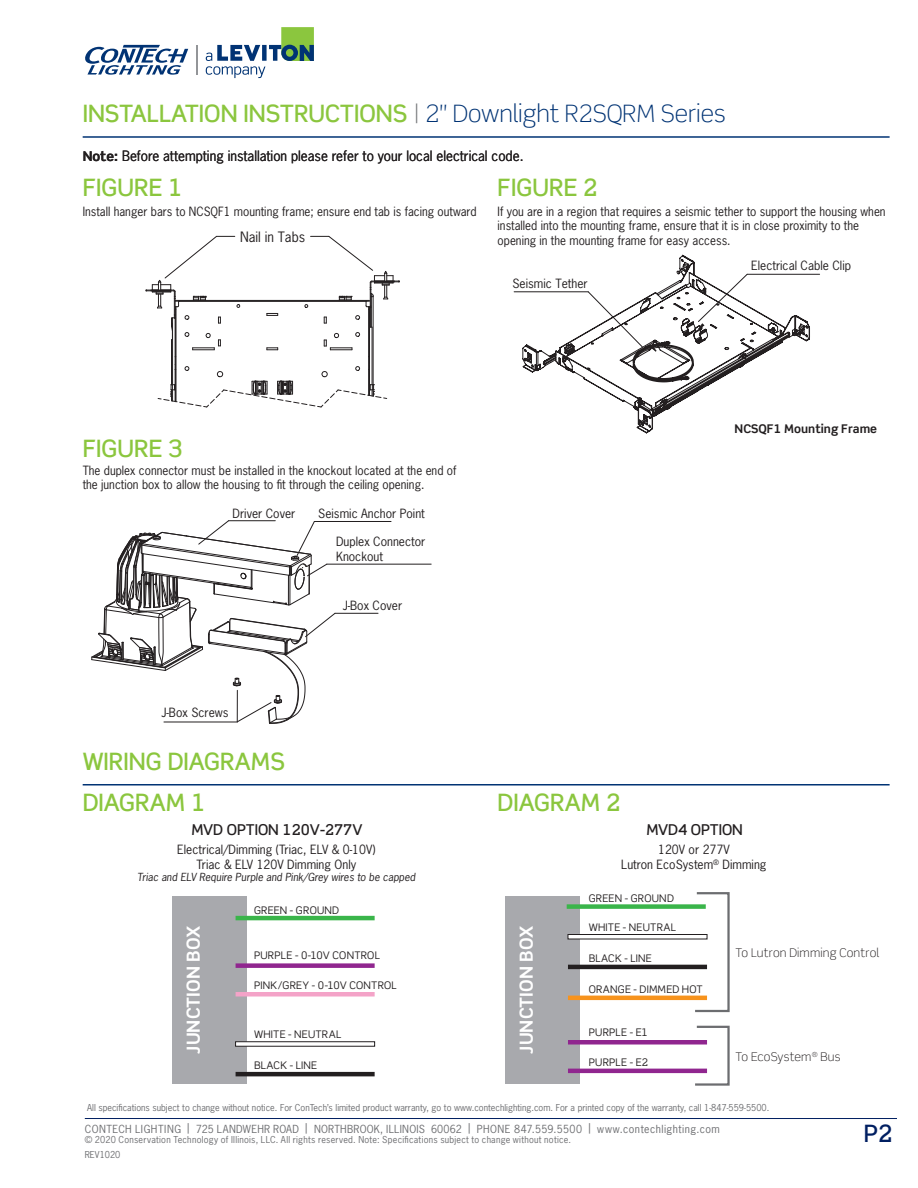
<style>
.page{position:relative;width:918px;height:1188px;background:#fff}
.page>*{position:absolute;margin:0;border:0;box-sizing:border-box;transform-origin:0 0}
.t1{font:500 24px "Scene Std";color:#8bc63e}
.t2{font:500 24px "Scene Std";color:#001f61}
.t3{font:700 18px "Scene Std";letter-spacing:.005em;color:#fff}
.t4{font:500 15px "Scene Std";color:#231f20}
.t5{font:13.5px "News Gothic Std";color:#231f20}
.t6{font:12px/14.4px "News Gothic Std";color:#231f20}
.t7{font:300 12px "Scene Std";letter-spacing:.015em;color:#231f20}
.t8{font:700 12px "Scene Std";color:#231f20}
.t9{font:10.5px "Scene Std";letter-spacing:.015em;color:#231f20}
.t10{font:10.5px "News Gothic Std";letter-spacing:.035em;color:#6c6d70}
.t11{font:italic 10.5px "News Gothic Std";color:#231f20}
.t12{font:9px "News Gothic Std";color:#6c6d70}
.t13{font:9px "News Gothic Std";letter-spacing:.03em;color:#6c6d70}
.s1{font-weight:300;color:#76787b}
.s2{font-weight:300;color:#013374}
.s3{font-family:"Scene Std";font-weight:700}
</style>
<div class="page">
<hr style="left:85px;top:1118px;width:812px;height:1px;background:#001f61">
<hr style="left:196px;top:45px;width:2px;height:29px;background:#939598">
<svg style="left:206px;top:27px;width:108px;height:51px"></svg>
<svg style="left:85px;top:45px;width:103px;height:30px"></svg>
<hr style="left:83px;top:136px;width:807px;height:2px;background:#013374">
<svg style="left:522px;top:254px;width:289px;height:180px"></svg>
<svg style="left:588px;top:291px;width:55px;height:57px"></svg>
<hr style="left:514px;top:292px;width:74px;height:1px;background:#231f20">
<hr style="left:747px;top:274px;width:73px;height:1px;background:#231f20">
<div style="left:173px;top:896px;width:74px;height:188px;background:#a8a9ad"></div>
<hr style="left:236px;top:916px;width:139px;height:4px;background:#3ab54a">
<div style="left:236px;top:963px;width:139px;height:5px;background:#90268f"></div>
<div style="left:236px;top:992px;width:139px;height:5px;background:#f4a3c8"></div>
<hr style="left:236px;top:1072px;width:139px;height:4px;background:#231f20">
<svg style="left:235px;top:1042px;width:140px;height:4px"></svg>
<hr style="left:83px;top:784px;width:807px;height:2px;background:#013374">
<div style="left:506px;top:896px;width:74px;height:188px;background:#a8a9ad"></div>
<hr style="left:568px;top:965px;width:139px;height:4px;background:#231f20">
<div style="left:567px;top:904px;width:139px;height:5px;background:#3ab54a"></div>
<hr style="left:568px;top:996px;width:139px;height:4px;background:#f7931d">
<div style="left:568px;top:1040px;width:139px;height:5px;background:#90268f"></div>
<hr style="left:568px;top:1069px;width:139px;height:4px;background:#90268f">
<svg style="left:568px;top:934px;width:125px;height:5px"></svg>
<svg style="left:693px;top:892px;width:37px;height:121px"></svg>
<svg style="left:693px;top:1025px;width:37px;height:61px"></svg>
<svg style="left:267px;top:313px;width:11px;height:3px"></svg>
<svg style="left:267px;top:347px;width:11px;height:3px"></svg>
<hr style="left:368px;top:307px;width:1px;height:88px;background:#231f20">
<hr style="left:176px;top:300px;width:193px;height:1px;background:#231f20">
<hr style="left:176px;top:301px;width:193px;height:1px;background:#231f20">
<hr style="left:373px;top:297px;width:1px;height:88px;background:#231f20">
<hr style="left:171px;top:340px;width:1px;height:45px;background:#231f20">
<hr style="left:175px;top:318px;width:1px;height:46px;background:#231f20">
<hr style="left:172px;top:318px;width:1px;height:67px;background:#231f20">
<hr style="left:369px;top:327px;width:1px;height:37px;background:#231f20">
<hr style="left:372px;top:327px;width:1px;height:58px;background:#231f20">
<svg style="left:157px;top:356px;width:231px;height:52px"></svg>
<svg style="left:304px;top:236px;width:96px;height:114px"></svg>
<svg style="left:146px;top:236px;width:95px;height:114px"></svg>
<svg style="left:650px;top:345px;width:7px;height:7px"></svg>
<svg style="left:698px;top:274px;width:50px;height:56px"></svg>
<hr style="left:314px;top:521px;width:77px;height:1px;background:#231f20">
<hr style="left:327px;top:564px;width:104px;height:1px;background:#231f20">
<hr style="left:335px;top:613px;width:43px;height:1px;background:#231f20">
<svg style="left:91px;top:520px;width:245px;height:204px"></svg>
<h1 class="t1" style="left:83px;top:99px;width:644px">INSTALLATION INSTRUCTIONS <span class="s1">|</span> <span class="s2">2" Downlight R2SQRM Series</span></h1>
<p class="t5" style="left:83px;top:147px;width:442px"><span class="s3">Note:</span> Before attempting installation please refer to your local electrical code.</p>
<h1 class="t1" style="left:83px;top:172px;width:102px">FIGURE 1</h1>
<h1 class="t1" style="left:498px;top:172px;width:102px">FIGURE 2</h1>
<p class="t6" style="left:83px;top:204px;width:395px">Install hanger bars to NCSQF1 mounting frame; ensure end tab is facing outward</p>
<p class="t6" style="left:498px;top:204px;width:390px">If you are in a region that requires a seismic tether to support the housing when installed into the mounting frame, ensure that it is in close proximity to the opening in the mounting frame for easy access.</p>
<p class="t5" style="left:240px;top:228px;width:66px">Nail in Tabs</p>
<p class="t6" style="left:513px;top:277px;width:77px">Seismic Tether</p>
<h1 class="t1" style="left:83px;top:434px;width:102px">FIGURE 3</h1>
<p class="t6" style="left:83px;top:463px;width:375px">The duplex connector must be installed in the knockout located at the end of the junction box to allow the housing to fit through the ceiling opening.</p>
<p class="t6" style="left:233px;top:506px;width:64px">Driver Cover</p>
<p class="t6" style="left:318px;top:506px;width:108px">Seismic Anchor Point</p>
<p class="t6" style="left:336px;top:534px;width:91px">Duplex Connector<br>Knockout</p>
<p class="t6" style="left:343px;top:598px;width:61px">J-Box Cover</p>
<p class="t6" style="left:161px;top:706px;width:69px">J-Box Screws</p>
<h1 class="t1" style="left:83px;top:746px;width:204px">WIRING DIAGRAMS</h1>
<p class="t6" style="left:751px;top:258px;width:102px">Electrical Cable Clip</p>
<p class="t8" style="left:735px;top:421px;width:144px">NCSQF1 Mounting Frame</p>
<h1 class="t1" style="left:83px;top:788px;width:125px">DIAGRAM 1</h1>
<h1 class="t1" style="left:498px;top:788px;width:125px">DIAGRAM 2</h1>
<p class="t4" style="left:192px;top:821px;width:172px">MVD OPTION 120V-277V</p>
<p class="t6" style="left:177px;top:842px;width:200px;text-align:center">Electrical/Dimming (Triac, ELV &amp; 0-10V)<br>Triac &amp; ELV 120V Dimming Only</p>
<p class="t11" style="left:137px;top:871px;width:280px">Triac and ELV Require Purple and Pink/Grey wires to be capped</p>
<p class="t4" style="left:646px;top:821px;width:98px">MVD4 OPTION</p>
<p class="t6" style="left:621px;top:842px;width:147px;text-align:center">120V or 277V<br>Lutron EcoSystem<sup>®</sup> Dimming</p>
<h2 class="t3" style="left:182px;top:1054px;width:129px;rotate:-90deg">JUNCTION BOX</h2>
<p class="t9" style="left:254px;top:903px;width:87px">GREEN - GROUND</p>
<p class="t9" style="left:254px;top:949px;width:128px">PURPLE - 0-10V CONTROL</p>
<p class="t9" style="left:254px;top:979px;width:144px">PINK/GREY - 0-10V CONTROL</p>
<p class="t9" style="left:254px;top:1028px;width:89px">WHITE - NEUTRAL</p>
<p class="t9" style="left:254px;top:1058px;width:65px">BLACK - LINE</p>
<p class="t9" style="left:589px;top:892px;width:87px">GREEN - GROUND</p>
<h2 class="t3" style="left:515px;top:1054px;width:129px;rotate:-90deg">JUNCTION BOX</h2>
<p class="t9" style="left:589px;top:921px;width:89px">WHITE - NEUTRAL</p>
<p class="t9" style="left:589px;top:951px;width:65px">BLACK - LINE</p>
<p class="t9" style="left:589px;top:983px;width:116px">ORANGE - DIMMED HOT</p>
<p class="t9" style="left:589px;top:1026px;width:61px">PURPLE - E1</p>
<p class="t9" style="left:589px;top:1056px;width:61px">PURPLE - E2</p>
<p class="t7" style="left:736px;top:945px;width:145px">To Lutron Dimming Control</p>
<p class="t7" style="left:736px;top:1049px;width:106px">To EcoSystem<sup>®</sup> Bus</p>
<p class="t12" style="left:87px;top:1102px;width:684px">All specifications subject to change without notice. For ConTech’s limited product warranty, go to www.contechlighting.com. For a printed copy of the warranty, call 1-847-559-5500.</p>
<p class="t10" style="left:85px;top:1122px;width:637px">CONTECH LIGHTING | 725 LANDWEHR ROAD | NORTHBROOK, ILLINOIS 60062 | PHONE 847.559.5500 | www.contechlighting.com</p>
<p class="t13" style="left:85px;top:1134px;width:488px">© 2020 Conservation Technology of Illinois, LLC. All rights reserved. Note: Specifications subject to change without notice.</p>
<p class="t12" style="left:85px;top:1149px;width:37px">REV1020</p>
<h1 class="t2" style="left:864px;top:1119px;width:30px">P2</h1>
</div>
